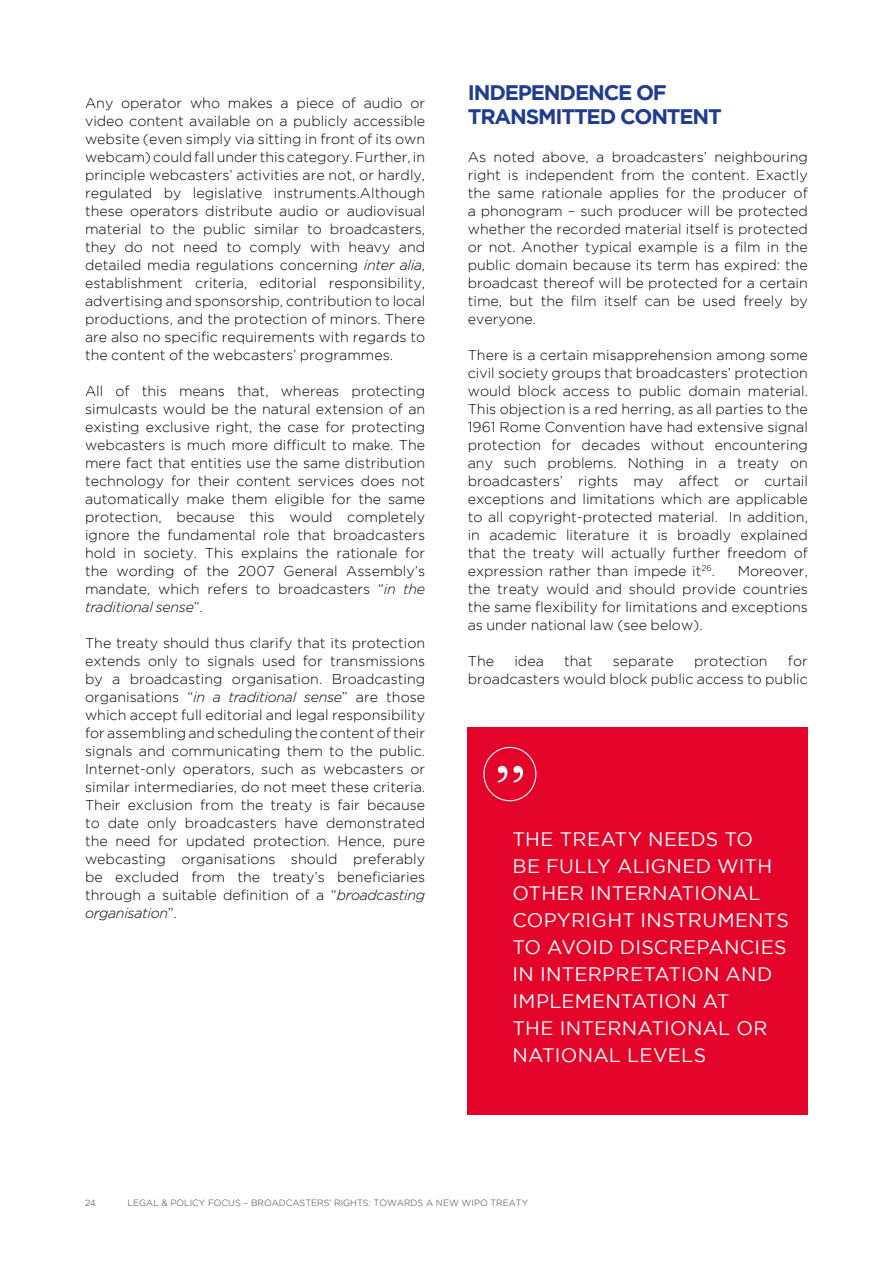
<style>
.page{position:relative;width:893px;height:1263px;background:#fff}
.page>*{position:absolute;margin:0;border:0;box-sizing:border-box;transform-origin:0 0}
.t1{font:700 21px/24px "Gotham";letter-spacing:-.055em;color:#1f3c90}
.t2{font:19.5px/27px "Gotham";letter-spacing:.01em;color:#fff}
.t3{font:300 14.25px/18px "Gotham";color:#000;text-align:justify}
.t4{font:300 9px "Gotham";color:#3c3c3b}
.s1{font-style:italic}
</style>
<div class="page">
<div style="left:468px;top:727px;width:340px;height:388px;background:#e4042a"></div>
<svg style="left:498px;top:766px;width:25px;height:16px"></svg>
<div style="left:483px;top:747px;width:53px;height:54px;border:1px solid #fff;border-radius:50%"></div>
<p class="t3" style="left:85px;top:94px;width:342px">Any operator who makes a piece of audio or video content available on a publicly accessible website (even simply via sitting in front of its own webcam) could fall under this category. Further, in principle webcasters’ activities are not, or hardly, regulated by legislative instruments.Although these operators distribute audio or audiovisual material to the public similar to broadcasters, they do not need to comply with heavy and detailed media regulations concerning <span class="s1">inter alia</span>, establishment criteria, editorial responsibility, advertising and sponsorship, contribution to local productions, and the protection of minors. There are also no specific requirements with regards to the content of the webcasters’ programmes.</p>
<p class="t3" style="left:85px;top:382px;width:342px">All of this means that, whereas protecting simulcasts would be the natural extension of an existing exclusive right, the case for protecting webcasters is much more difficult to make. The mere fact that entities use the same distribution technology for their content services does not automatically make them eligible for the same protection, because this would completely ignore the fundamental role that broadcasters hold in society. This explains the rationale for the wording of the 2007 General Assembly’s mandate, which refers to broadcasters “<span class="s1">in the traditional sense</span>”.</p>
<p class="t3" style="left:85px;top:634px;width:342px">The treaty should thus clarify that its protection extends only to signals used for transmissions by a broadcasting organisation. Broadcasting organisations “<span class="s1">in a traditional sense</span>” are those which accept full editorial and legal responsibility for assembling and scheduling the content of their signals and communicating them to the public.<br>Internet-only operators, such as webcasters or similar intermediaries, do not meet these criteria.<br>Their exclusion from the treaty is fair because to date only broadcasters have demonstrated the need for updated protection. Hence, pure webcasting organisations should preferably be excluded from the treaty’s beneficiaries through a suitable definition of a “<span class="s1">broadcasting organisation</span>”.</p>
<h1 class="t1" style="left:468px;top:80px;width:256px">INDEPENDENCE OF<br>TRANSMITTED CONTENT</h1>
<p class="t3" style="left:468px;top:148px;width:342px">As noted above, a broadcasters’ neighbouring right is independent from the content. Exactly the same rationale applies for the producer of a phonogram – such producer will be protected whether the recorded material itself is protected or not. Another typical example is a film in the public domain because its term has expired: the broadcast thereof will be protected for a certain time, but the film itself can be used freely by everyone.</p>
<p class="t3" style="left:468px;top:346px;width:342px">There is a certain misapprehension among some civil society groups that broadcasters’ protection would block access to public domain material.<br>This objection is a red herring, as all parties to the 1961 Rome Convention have had extensive signal protection for decades without encountering any such problems. Nothing in a treaty on broadcasters’ rights may affect or curtail exceptions and limitations which are applicable to all copyright-protected material. In addition, in academic literature it is broadly explained that the treaty will actually further freedom of expression rather than impede it<sup>26</sup>.</p>
<p class="t3" style="left:468px;top:562px;width:342px;text-indent:270px">Moreover, the treaty would and should provide countries the same flexibility for limitations and exceptions as under national law (see below).</p>
<p class="t3" style="left:468px;top:652px;width:28px">The</p>
<p class="t3" style="left:514px;top:652px;width:31px">idea</p>
<p class="t3" style="left:564px;top:652px;width:30px">that</p>
<p class="t3" style="left:613px;top:652px;width:62px">separate</p>
<p class="t3" style="left:694px;top:652px;width:75px">protection</p>
<p class="t3" style="left:468px;top:652px;width:342px;text-align:right">for<br>broadcasters would block public access to public</p>
<h2 class="t2" style="left:512px;top:826px;width:278px">THE TREATY NEEDS TO<br>BE FULLY ALIGNED WITH<br>OTHER INTERNATIONAL<br>COPYRIGHT INSTRUMENTS<br>TO AVOID DISCREPANCIES<br>IN INTERPRETATION AND<br>IMPLEMENTATION AT<br>THE INTERNATIONAL OR<br>NATIONAL LEVELS</h2>
<p class="t4" style="left:85px;top:1198px;width:12px">24</p>
<p class="t4" style="left:128px;top:1198px;width:402px">LEGAL &amp; POLICY FOCUS – BROADCASTERS’ RIGHTS: TOWARDS A NEW WIPO TREATY</p>
</div>
